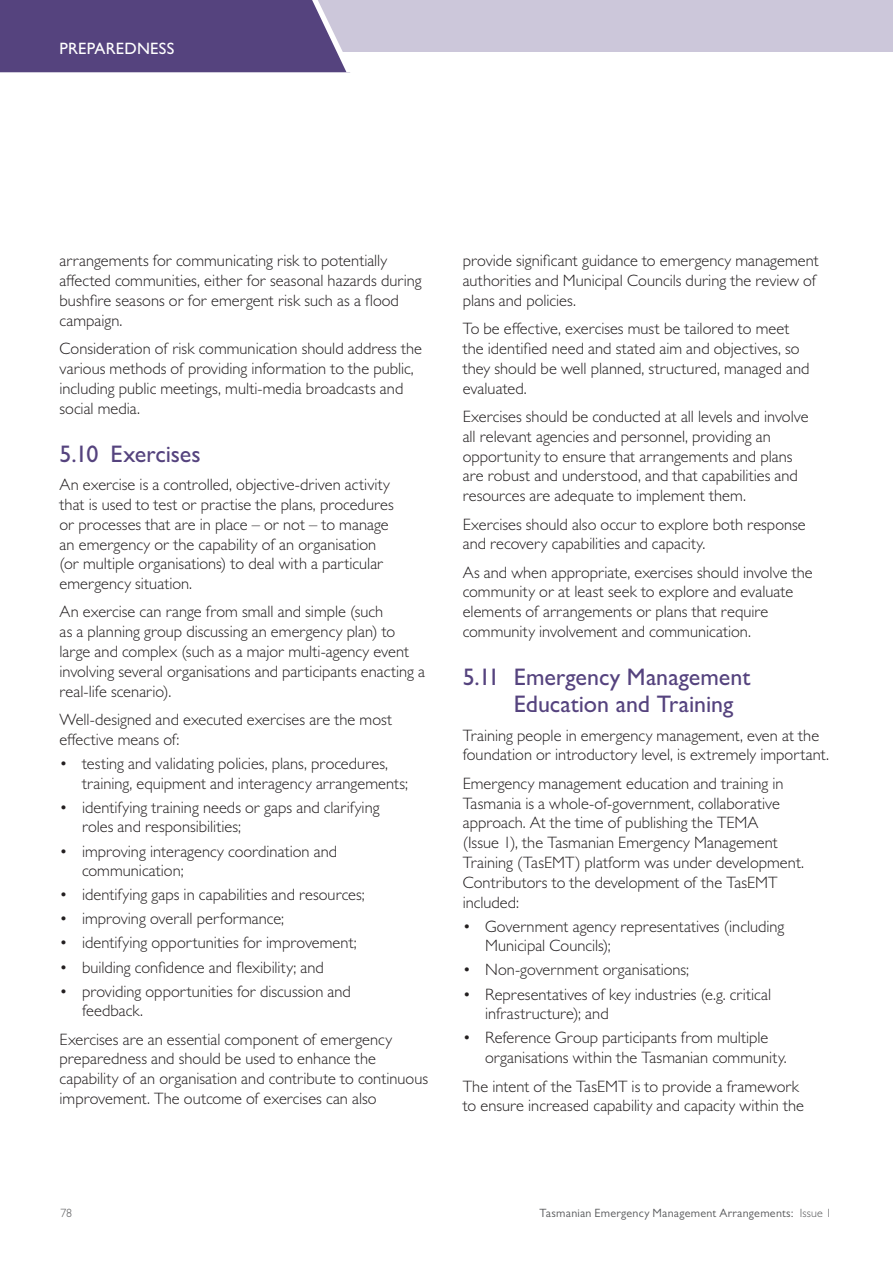
<style>
.page{position:relative;width:893px;height:1263px;background:#fff}
.page>*{position:absolute;margin:0;border:0;box-sizing:border-box;transform-origin:0 0}
.t1{font:500 24px/27px "Gill Sans MT Pro";letter-spacing:-.005em;color:#55437e}
.Body{font:300 16.5px/19.8px "Gill Sans MT Pro";color:#231f20}
.t2{font:500 16.5px "Gill Sans MT Pro";letter-spacing:.01em;color:#fff}
.t3{font:12px "Gill Sans MT Pro";letter-spacing:.025em;color:#58595b}
.t4{font:300 12px "Gill Sans MT Pro";color:#58595b}
.s1{font-weight:300}
</style>
<div class="page">
<div style="left:0;top:0;width:893px;height:52px;background:#ccc7da"></div>
<div style="left:0;top:0;width:347px;height:72px;background:#55437e"></div>
<p class="t2" style="left:60px;top:39px;width:116px">PREPAREDNESS</p>
<p class="Body" style="left:60px;top:251px;width:364px">arrangements for communicating risk to potentially affected communities, either for seasonal hazards during bushfire seasons or for emergent risk such as a flood campaign.</p>
<p class="Body" style="left:60px;top:338px;width:364px">Consideration of risk communication should address the various methods of providing information to the public, including public meetings, multi-media broadcasts and social media.</p>
<p class="t1" style="left:60px;top:440px;width:143px">5.10 Exercises</p>
<p class="Body" style="left:60px;top:474px;width:336px">An exercise is a controlled, objective-driven activity that is used to test or practise the plans, procedures or processes that are in place – or not – to manage an emergency or the capability of an organisation (or multiple organisations) to deal with a particular emergency situation.</p>
<p class="Body" style="left:60px;top:602px;width:367px">An exercise can range from small and simple (such<br>as a planning group discussing an emergency plan) to large and complex (such as a major multi-agency event involving several organisations and participants enacting a real-life scenario).</p>
<p class="Body" style="left:60px;top:709px;width:334px">Well-designed and executed exercises are the most effective means of:</p>
<p class="Body" style="left:82px;top:753px;width:328px;text-indent:-22px">• testing and validating policies, plans, procedures, training, equipment and interagency arrangements;</p>
<p class="Body" style="left:82px;top:797px;width:299px;text-indent:-22px">• identifying training needs or gaps and clarifying roles and responsibilities;</p>
<p class="Body" style="left:82px;top:841px;width:257px;text-indent:-22px">• improving interagency coordination and communication;</p>
<p class="Body" style="left:60px;top:885px;width:307px">• identifying gaps in capabilities and resources;</p>
<p class="Body" style="left:60px;top:909px;width:226px">• improving overall performance;</p>
<p class="Body" style="left:60px;top:933px;width:299px">• identifying opportunities for improvement;</p>
<p class="Body" style="left:60px;top:957px;width:266px">• building confidence and flexibility; and</p>
<p class="Body" style="left:82px;top:981px;width:270px;text-indent:-22px">• providing opportunities for discussion and feedback.</p>
<p class="Body" style="left:60px;top:1029px;width:370px">Exercises are an essential component of emergency preparedness and should be used to enhance the capability of an organisation and contribute to continuous improvement. The outcome of exercises can also</p>
<p class="Body" style="left:463px;top:251px;width:358px">provide significant guidance to emergency management authorities and Municipal Councils during the review of plans and policies.</p>
<p class="Body" style="left:463px;top:319px;width:348px">To be effective, exercises must be tailored to meet the identified need and stated aim and objectives, so they should be well planned, structured, managed and evaluated.</p>
<p class="Body" style="left:463px;top:406px;width:347px">Exercises should be conducted at all levels and involve all relevant agencies and personnel, providing an opportunity to ensure that arrangements and plans are robust and understood, and that capabilities and resources are adequate to implement them.</p>
<p class="Body" style="left:463px;top:514px;width:345px">Exercises should also occur to explore both response and recovery capabilities and capacity.</p>
<p class="Body" style="left:463px;top:562px;width:351px">As and when appropriate, exercises should involve the community or at least seek to explore and evaluate elements of arrangements or plans that require community involvement and communication.</p>
<p class="t1" style="left:514px;top:663px;width:238px;text-indent:-51px">5.11 Emergency Management<br>Education and Training</p>
<p class="Body" style="left:463px;top:725px;width:368px">Training people in emergency management, even at the foundation or introductory level, is extremely important.</p>
<p class="Body" style="left:463px;top:773px;width:343px">Emergency management education and training in Tasmania is a whole-of-government, collaborative approach. At the time of publishing the TEMA<br>(Issue 1), the Tasmanian Emergency Management Training (TasEMT) platform was under development.<br>Contributors to the development of the TasEMT included:</p>
<p class="Body" style="left:485px;top:916px;width:301px;text-indent:-22px">• Government agency representatives (including<br>Municipal Councils);</p>
<p class="Body" style="left:463px;top:960px;width:228px">• Non-government organisations;</p>
<p class="Body" style="left:485px;top:984px;width:287px;text-indent:-22px">• Representatives of key industries (e.g. critical infrastructure); and</p>
<p class="Body" style="left:485px;top:1028px;width:303px;text-indent:-22px">• Reference Group participants from multiple organisations within the Tasmanian community.</p>
<p class="Body" style="left:463px;top:1076px;width:343px">The intent of the TasEMT is to provide a framework to ensure increased capability and capacity within the</p>
<p class="t4" style="left:60px;top:1206px;width:13px">78</p>
<p class="t3" style="left:540px;top:1206px;width:294px">Tasmanian Emergency Management Arrangements: <span class="s1">Issue 1</span></p>
</div>
